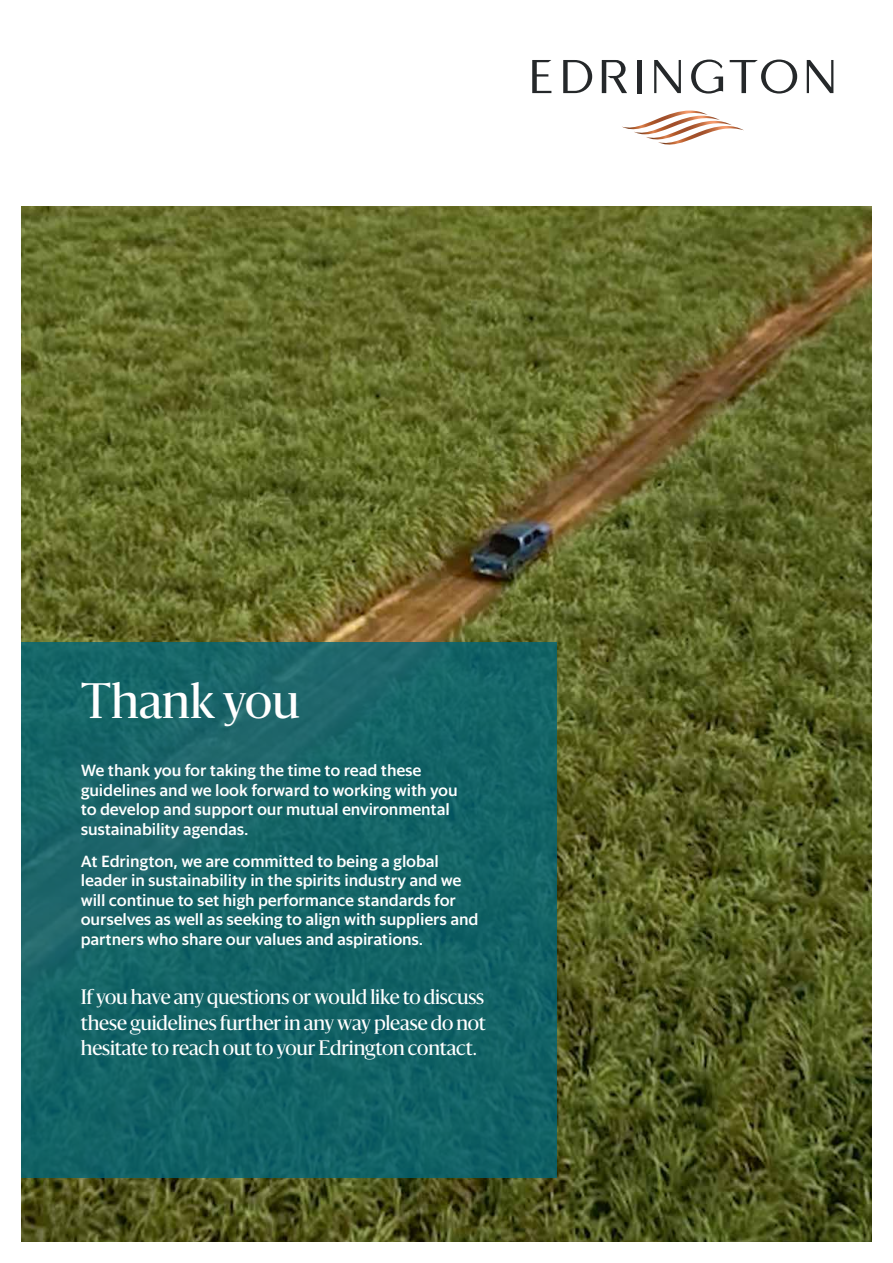
<style>
.page{position:relative;width:893px;height:1263px;background:#fff}
.page>*{position:absolute;margin:0;border:0;box-sizing:border-box;transform-origin:0 0}
.t1{font:46.5px "Sanomat";color:#fff}
.t2{font:19.5px/25.5px "Sanomat";letter-spacing:-.01em;color:#fff;text-align:justify}
.t3{font:500 16.5px/19.5px "Sanomat Sans Text";letter-spacing:-.01em;color:#fff}
</style>
<div class="page">
<img style="left:21px;top:206px;width:851px;height:1036px">
<div style="left:21px;top:642px;width:536px;height:536px;background:linear-gradient(to bottom,#1a676a,#106165)"></div>
<svg style="left:691px;top:60px;width:32px;height:34px"></svg>
<svg style="left:654px;top:60px;width:27px;height:33px"></svg>
<svg style="left:807px;top:60px;width:26px;height:33px"></svg>
<svg style="left:730px;top:60px;width:67px;height:34px"></svg>
<div style="left:637px;top:60px;width:5px;height:33px;background:#25282a"></div>
<svg style="left:563px;top:60px;width:29px;height:33px"></svg>
<svg style="left:532px;top:60px;width:19px;height:33px"></svg>
<svg style="left:602px;top:60px;width:25px;height:33px"></svg>
<svg style="left:622px;top:111px;width:122px;height:34px"></svg>
<h1 class="t1" style="left:81px;top:667px;width:220px">Thank you</h1>
<p class="t3" style="left:81px;top:759px;width:378px">We thank you for taking the time to read these guidelines and we look forward to working with you to develop and support our mutual environmental sustainability agendas.</p>
<p class="t3" style="left:81px;top:850px;width:399px">At Edrington, we are committed to being a global leader in sustainability in the spirits industry and we will continue to set high performance standards for ourselves as well as seeking to align with suppliers and partners who share our values and aspirations.</p>
<p class="t2" style="left:81px;top:983px;width:407px">If you have any questions or would like to discuss these guidelines further in any way please do not hesitate to reach out to your Edrington contact.</p>
</div>
